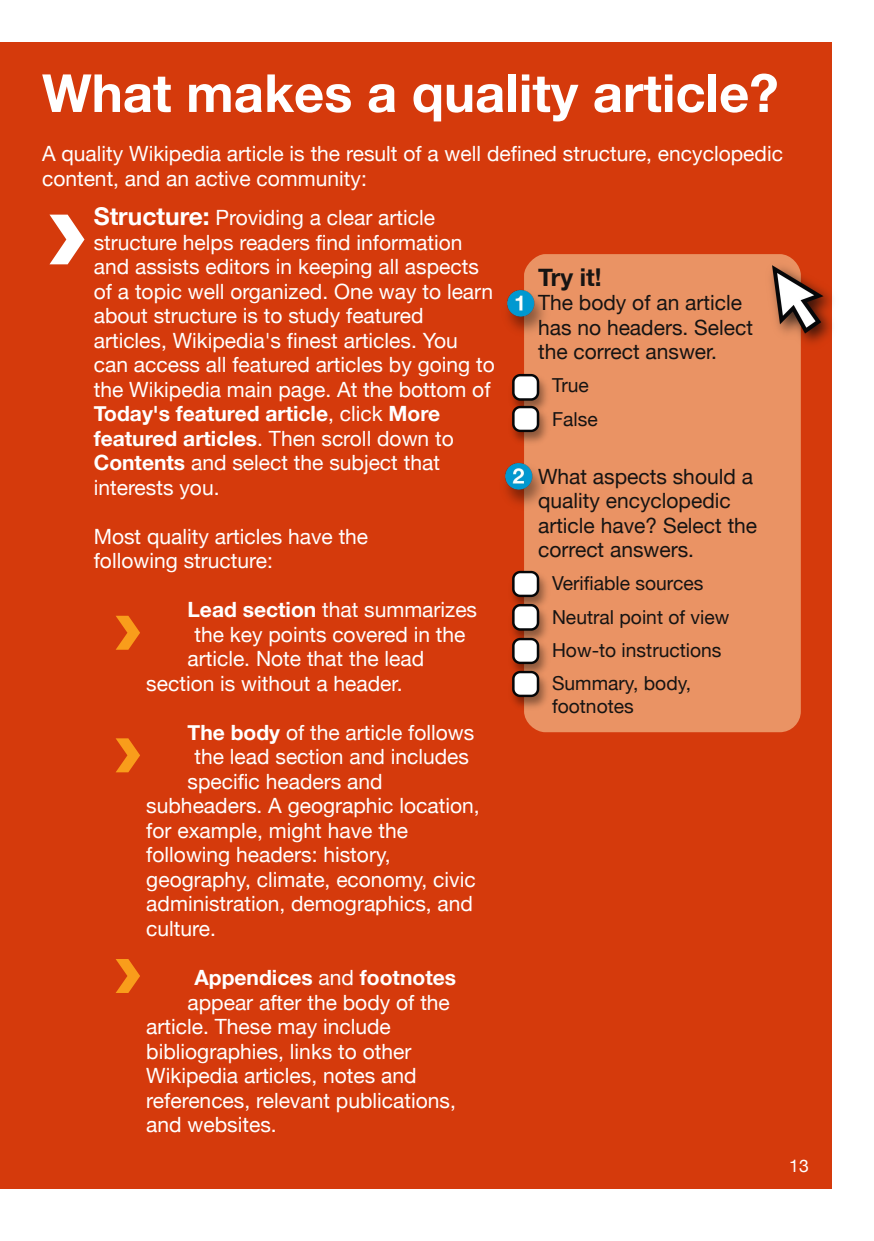
<style>
.page{position:relative;width:874px;height:1241px;background:#fff}
.page>*{position:absolute;margin:0;border:0;box-sizing:border-box;transform-origin:0 0}
.t1{font:700 52.5px "Helvetica Neue";color:#fff}
.t2{font:700 24.5px "Helvetica Neue";color:#161413}
.t3{font:21px/24.5px "Helvetica Neue";color:#fff}
.t4{font:21px/24.5px "Helvetica Neue";color:#161413}
.t5{font:700 21px "Helvetica Neue";color:#fff}
.t6{font:19.25px/33.2px "Helvetica Neue";color:#161413}
.t7{font:17.5px "Helvetica Neue";color:#fff}
.s1{font-weight:700;font-size:24.5px}
.s2{font-weight:700}
.s3{font-weight:400}
</style>
<div class="page">
<div style="left:0;top:42px;width:831px;height:1146px;background:#d53a0c"></div>
<div style="left:524px;top:254px;width:276px;height:478px;background:#ea9364;border-radius:21px"></div>
<img style="left:511px;top:373px;width:36px;height:29px">
<img style="left:771px;top:254px;width:61px;height:101px">
<img style="left:511px;top:570px;width:36px;height:30px">
<img style="left:511px;top:402px;width:36px;height:41px">
<img style="left:511px;top:600px;width:36px;height:34px">
<img style="left:511px;top:634px;width:36px;height:33px">
<img style="left:511px;top:667px;width:36px;height:47px">
<img style="left:507px;top:289px;width:38px;height:44px">
<img style="left:505px;top:462px;width:38px;height:44px">
<svg style="left:116px;top:615px;width:24px;height:34px"></svg>
<svg style="left:116px;top:738px;width:24px;height:34px"></svg>
<svg style="left:116px;top:959px;width:24px;height:33px"></svg>
<svg style="left:49px;top:214px;width:35px;height:50px"></svg>
<h1 class="t1" style="left:42px;top:61px;width:737px">What makes a quality article?</h1>
<p class="t3" style="left:42px;top:141px;width:742px">A quality Wikipedia article is the result of a well defined structure, encyclopedic content, and an active community:</p>
<p class="t3" style="left:94px;top:205px;width:402px"><span class="s1">Structure:</span> Providing a clear article structure helps readers find information and assists editors in keeping all aspects of a topic well organized. One way to learn about structure is to study featured articles, Wikipedia's finest articles. You can access all featured articles by going to the Wikipedia main page. At the bottom of <span class="s2">Today's featured article</span>, click <span class="s2">More featured articles</span>. Then scroll down to <span class="s2">Contents</span> and select the subject that interests you.</p>
<p class="t3" style="left:94px;top:523px;width:276px">Most quality articles have the following structure:</p>
<p class="t3" style="left:187px;top:597px;width:291px"><span class="s2">Lead section</span> that summarizes</p>
<p class="t3" style="left:194px;top:621px;width:272px">the key points covered in the</p>
<p class="t3" style="left:187px;top:646px;width:238px">article. Note that the lead</p>
<p class="t3" style="left:146px;top:670px;width:257px">section is without a header.</p>
<p class="t3" style="left:187px;top:719px;width:288px"><span class="s2">The body</span> of the article follows</p>
<p class="t3" style="left:194px;top:744px;width:276px">the lead section and includes</p>
<p class="t3" style="left:187px;top:768px;width:196px">specific headers and</p>
<p class="t3" style="left:146px;top:793px;width:334px">subheaders. A geographic location,</p>
<p class="t3" style="left:146px;top:817px;width:263px">for example, might have the</p>
<p class="t3" style="left:146px;top:842px;width:246px">following headers: history,</p>
<p class="t3" style="left:146px;top:866px;width:331px">geography, climate, economy, civic</p>
<p class="t3" style="left:146px;top:891px;width:328px">administration, demographics, and</p>
<p class="t3" style="left:146px;top:915px;width:71px">culture.</p>
<p class="t5" style="left:194px;top:964px;width:263px">Appendices <span class="s3">and</span> footnotes</p>
<p class="t3" style="left:187px;top:989px;width:264px">appear after the body of the</p>
<p class="t3" style="left:146px;top:1013px;width:246px">article. These may include</p>
<p class="t3" style="left:146px;top:1038px;width:266px">bibliographies, links to other</p>
<p class="t3" style="left:146px;top:1062px;width:271px">Wikipedia articles, notes and</p>
<p class="t3" style="left:146px;top:1087px;width:311px">references, relevant publications,</p>
<p class="t3" style="left:146px;top:1111px;width:132px">and websites.</p>
<p class="t2" style="left:538px;top:262px;width:65px">Try it!</p>
<p class="t4" style="left:538px;top:290px;width:216px">The body of an article has no headers. Select the correct answer.</p>
<p class="t6" style="left:552px;top:368px;width:47px">True<br>False</p>
<p class="t4" style="left:538px;top:463px;width:220px">What aspects should a quality encyclopedic article have? Select the correct answers.</p>
<p class="t6" style="left:552px;top:566px;width:179px">Verifiable sources<br>Neutral point of view<br>How-to instructions<br>Summary, body,</p>
<p class="t6" style="left:552px;top:689px;width:83px">footnotes</p>
<p class="t7" style="left:788px;top:1154px;width:21px">13</p>
</div>
